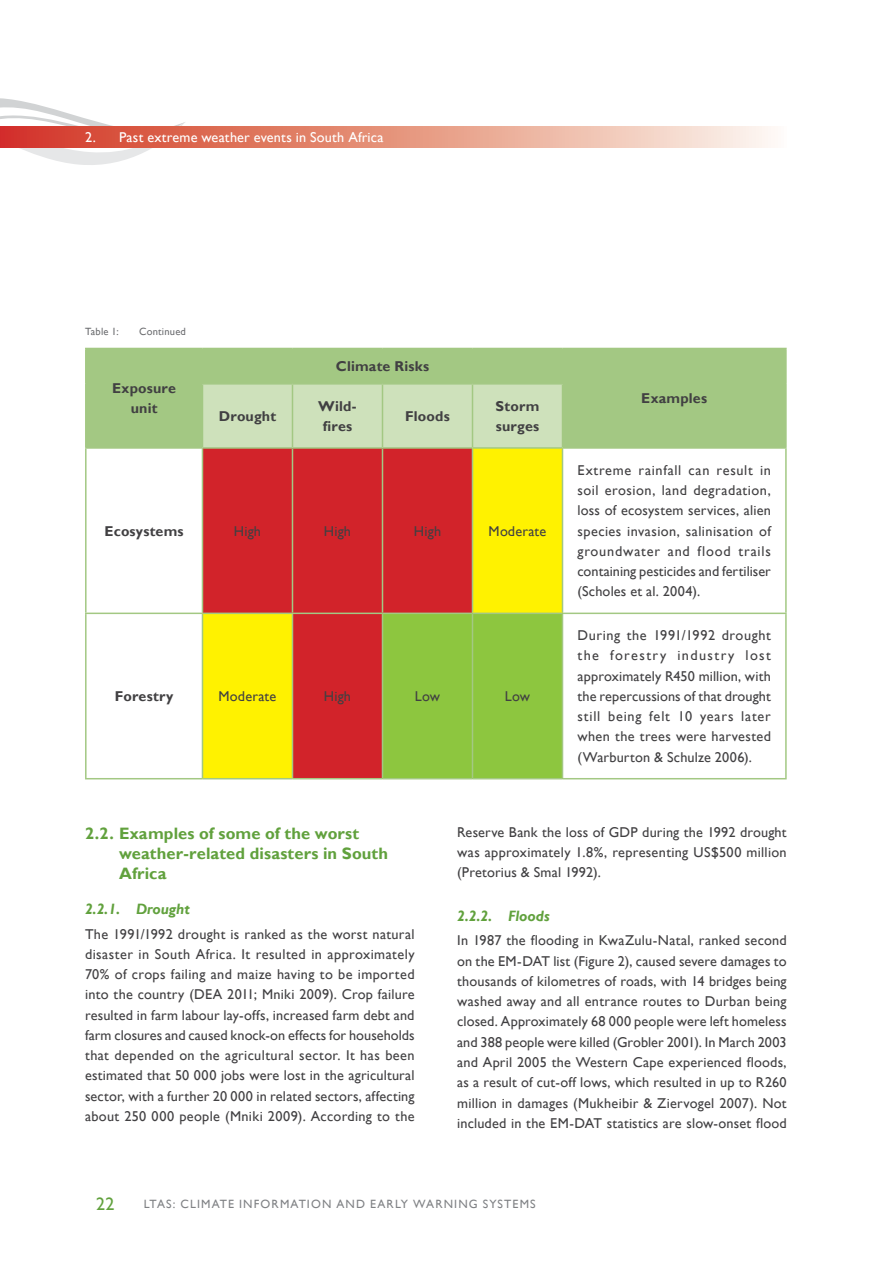
<style>
.page{position:relative;width:893px;height:1263px;background:#fff}
.page>*{position:absolute;margin:0;border:0;box-sizing:border-box;transform-origin:0 0}
.t1{font:18px "Gill Sans";color:#61a13d}
.t2{font:700 16.5px/20.2px "Gill Sans";letter-spacing:.01em;color:#61a13d}
.t3{font:italic 700 15px "Gill Sans";letter-spacing:-.005em;color:#61a13d}
.t4{font:14.25px/20.2px "Gill Sans";letter-spacing:.015em;color:#414042;text-align:justify}
.t5{font:700 14.25px/20.2px "Gill Sans";letter-spacing:.015em;color:#414042;text-align:center}
.t6{font:14.25px "Gill Sans";letter-spacing:.015em;color:#fff}
.t7{font:12px "Gill Sans";letter-spacing:.095em;color:#808285}
.t8{font:10.5px "Gill Sans";letter-spacing:.02em;color:#6d6e71}
</style>
<div class="page">
<svg style="left:0;top:98px;width:186px;height:67px"></svg>
<div style="left:0;top:126px;width:787px;height:21px;background:linear-gradient(to right,#d1331c,#fcf8ea)"></div>
<div style="left:87px;top:349px;width:698px;height:98px;background:#a3c883"></div>
<div style="left:203px;top:385px;width:359px;height:62px;background:#cee1bb"></div>
<svg style="left:87px;top:449px;width:698px;height:329px"></svg>
<div style="left:203px;top:449px;width:269px;height:329px;background:#d2232a"></div>
<div style="left:292px;top:448px;width:90px;height:165px;background:#d2232a"></div>
<div style="left:472px;top:448px;width:90px;height:165px;background:#fff200"></div>
<div style="left:202px;top:613px;width:90px;height:166px;background:#fff200"></div>
<div style="left:382px;top:613px;width:90px;height:166px;background:#8dc63f"></div>
<div style="left:472px;top:613px;width:90px;height:166px;background:#8dc63f"></div>
<hr style="left:785px;top:449px;width:2px;height:164px;background:#a3c883">
<hr style="left:85px;top:348px;width:117px;height:1px;background:#a3c883">
<hr style="left:85px;top:349px;width:2px;height:35px;background:#a3c883">
<hr style="left:85px;top:384px;width:2px;height:63px;background:#a3c883">
<hr style="left:202px;top:348px;width:90px;height:1px;background:#a3c883">
<hr style="left:202px;top:349px;width:1px;height:34px;background:#a3c883">
<hr style="left:292px;top:348px;width:90px;height:1px;background:#a3c883">
<hr style="left:382px;top:348px;width:90px;height:1px;background:#a3c883">
<hr style="left:472px;top:348px;width:90px;height:1px;background:#a3c883">
<hr style="left:562px;top:348px;width:225px;height:1px;background:#a3c883">
<hr style="left:562px;top:349px;width:1px;height:34px;background:#a3c883">
<hr style="left:785px;top:349px;width:2px;height:35px;background:#a3c883">
<hr style="left:785px;top:384px;width:2px;height:63px;background:#a3c883">
<hr style="left:562px;top:447px;width:225px;height:2px;background:#a3c883">
<hr style="left:202px;top:383px;width:90px;height:2px;background:#a3c883">
<hr style="left:202px;top:385px;width:1px;height:62px;background:#a3c883">
<hr style="left:292px;top:383px;width:90px;height:2px;background:#a3c883">
<hr style="left:292px;top:385px;width:1px;height:62px;background:#a3c883">
<hr style="left:292px;top:447px;width:90px;height:2px;background:#a3c883">
<hr style="left:382px;top:383px;width:90px;height:2px;background:#a3c883">
<hr style="left:382px;top:385px;width:1px;height:62px;background:#a3c883">
<hr style="left:472px;top:383px;width:91px;height:2px;background:#a3c883">
<hr style="left:472px;top:385px;width:1px;height:62px;background:#a3c883">
<hr style="left:562px;top:385px;width:1px;height:62px;background:#a3c883">
<hr style="left:85px;top:449px;width:2px;height:164px;background:#a3c883">
<hr style="left:85px;top:614px;width:2px;height:164px;background:#a3c883">
<hr style="left:85px;top:447px;width:117px;height:2px;background:#a3c883">
<hr style="left:202px;top:614px;width:1px;height:164px;background:#a3c883">
<hr style="left:85px;top:613px;width:117px;height:1px;background:#a3c883">
<hr style="left:85px;top:778px;width:117px;height:1px;background:#a3c883">
<hr style="left:292px;top:614px;width:1px;height:164px;background:#a3c883">
<hr style="left:292px;top:613px;width:90px;height:1px;background:#a3c883">
<hr style="left:292px;top:778px;width:90px;height:1px;background:#a3c883">
<hr style="left:202px;top:778px;width:90px;height:1px;background:#a3c883">
<hr style="left:472px;top:778px;width:90px;height:1px;background:#a3c883">
<hr style="left:562px;top:614px;width:1px;height:164px;background:#a3c883">
<hr style="left:562px;top:613px;width:225px;height:1px;background:#a3c883">
<hr style="left:785px;top:614px;width:2px;height:164px;background:#a3c883">
<hr style="left:562px;top:778px;width:225px;height:1px;background:#a3c883">
<hr style="left:382px;top:614px;width:1px;height:164px;background:#a3c883">
<hr style="left:472px;top:614px;width:1px;height:164px;background:#a3c883">
<hr style="left:382px;top:778px;width:90px;height:1px;background:#a3c883">
<hr style="left:472px;top:447px;width:90px;height:2px;background:#a3c883">
<hr style="left:562px;top:449px;width:1px;height:164px;background:#a3c883">
<hr style="left:472px;top:613px;width:90px;height:1px;background:#a3c883">
<hr style="left:382px;top:449px;width:1px;height:164px;background:#a3c883">
<hr style="left:382px;top:447px;width:90px;height:2px;background:#a3c883">
<hr style="left:472px;top:449px;width:1px;height:164px;background:#a3c883">
<hr style="left:382px;top:613px;width:90px;height:1px;background:#a3c883">
<hr style="left:202px;top:449px;width:1px;height:164px;background:#a3c883">
<hr style="left:202px;top:447px;width:90px;height:2px;background:#a3c883">
<hr style="left:292px;top:449px;width:1px;height:164px;background:#a3c883">
<hr style="left:202px;top:613px;width:90px;height:1px;background:#a3c883">
<p class="t6" style="left:85px;top:128px;width:300px">2. Past extreme weather events in South Africa</p>
<p class="t8" style="left:85px;top:325px;width:35px">Table 1:</p>
<p class="t8" style="left:139px;top:325px;width:48px">Continued</p>
<p class="t5" style="left:112px;top:378px;width:65px">Exposure unit</p>
<p class="t5" style="left:336px;top:356px;width:95px">Climate Risks</p>
<p class="t5" style="left:219px;top:406px;width:59px">Drought</p>
<p class="t5" style="left:318px;top:396px;width:40px">Wild&shy;fires</p>
<p class="t5" style="left:405px;top:406px;width:46px">Floods</p>
<p class="t5" style="left:496px;top:396px;width:45px;text-align:left">Storm surges</p>
<p class="t5" style="left:105px;top:521px;width:81px">Ecosystems</p>
<p class="t4" style="left:234px;top:521px;width:29px">High</p>
<p class="t4" style="left:324px;top:521px;width:29px">High</p>
<p class="t4" style="left:414px;top:521px;width:29px">High</p>
<p class="t4" style="left:489px;top:521px;width:59px">Moderate</p>
<p class="t5" style="left:115px;top:686px;width:60px">Forestry</p>
<p class="t4" style="left:219px;top:686px;width:59px">Moderate</p>
<p class="t4" style="left:324px;top:686px;width:29px">High</p>
<p class="t4" style="left:415px;top:686px;width:27px">Low</p>
<p class="t4" style="left:505px;top:686px;width:27px">Low</p>
<p class="t5" style="left:641px;top:389px;width:67px">Examples</p>
<p class="t4" style="left:577px;top:460px;width:195px">Extreme rainfall can result in soil erosion, land degradation, loss of ecosystem services, alien species invasion, salinisation of groundwater and flood trails containing pesticides and fertiliser (Scholes et al. 2004).</p>
<p class="t4" style="left:577px;top:625px;width:195px">During the 1991/1992 drought the forestry industry lost approximately R450 million, with the repercussions of that drought still being felt 10 years later when the trees were harvested (Warburton &amp; Schulze 2006).</p>
<p class="t2" style="left:119px;top:823px;width:271px;text-indent:-34px">2.2. Examples of some of the worst weather-related disasters in South<br>Africa</p>
<p class="t3" style="left:85px;top:900px;width:106px">2.2.1. Drought</p>
<p class="t4" style="left:85px;top:924px;width:331px">The 1991/1992 drought is ranked as the worst natural disaster in South Africa. It resulted in approximately 70% of crops failing and maize having to be imported into the country (DEA 2011; Mniki 2009). Crop failure resulted in farm labour lay-offs, increased farm debt and farm closures and caused knock-on effects for households that depended on the agricultural sector. It has been estimated that 50 000 jobs were lost in the agricultural sector, with a further 20 000 in related sectors, affecting about 250 000 people (Mniki 2009). According to the</p>
<p class="t4" style="left:457px;top:822px;width:331px">Reserve Bank the loss of GDP during the 1992 drought was approximately 1.8%, representing US$500 million (Pretorius &amp; Smal 1992).</p>
<p class="t3" style="left:457px;top:907px;width:94px">2.2.2. Floods</p>
<p class="t4" style="left:457px;top:931px;width:331px">In 1987 the flooding in KwaZulu-Natal, ranked second on the EM-DAT list (Figure 2), caused severe damages to thousands of kilometres of roads, with 14 bridges being washed away and all entrance routes to Durban being closed. Approximately 68 000 people were left homeless and 388 people were killed (Grobler 2001). In March 2003 and April 2005 the Western Cape experienced floods, as a result of cut-off lows, which resulted in up to R260 million in damages (Mukheibir &amp; Ziervogel 2007). Not included in the EM-DAT statistics are slow-onset flood</p>
<p class="t1" style="left:96px;top:1193px;width:20px">22</p>
<p class="t7" style="left:144px;top:1197px;width:394px">LTAS: CLIMATE INFORMATION AND EARLY WARNING SYSTEMS</p>
</div>
